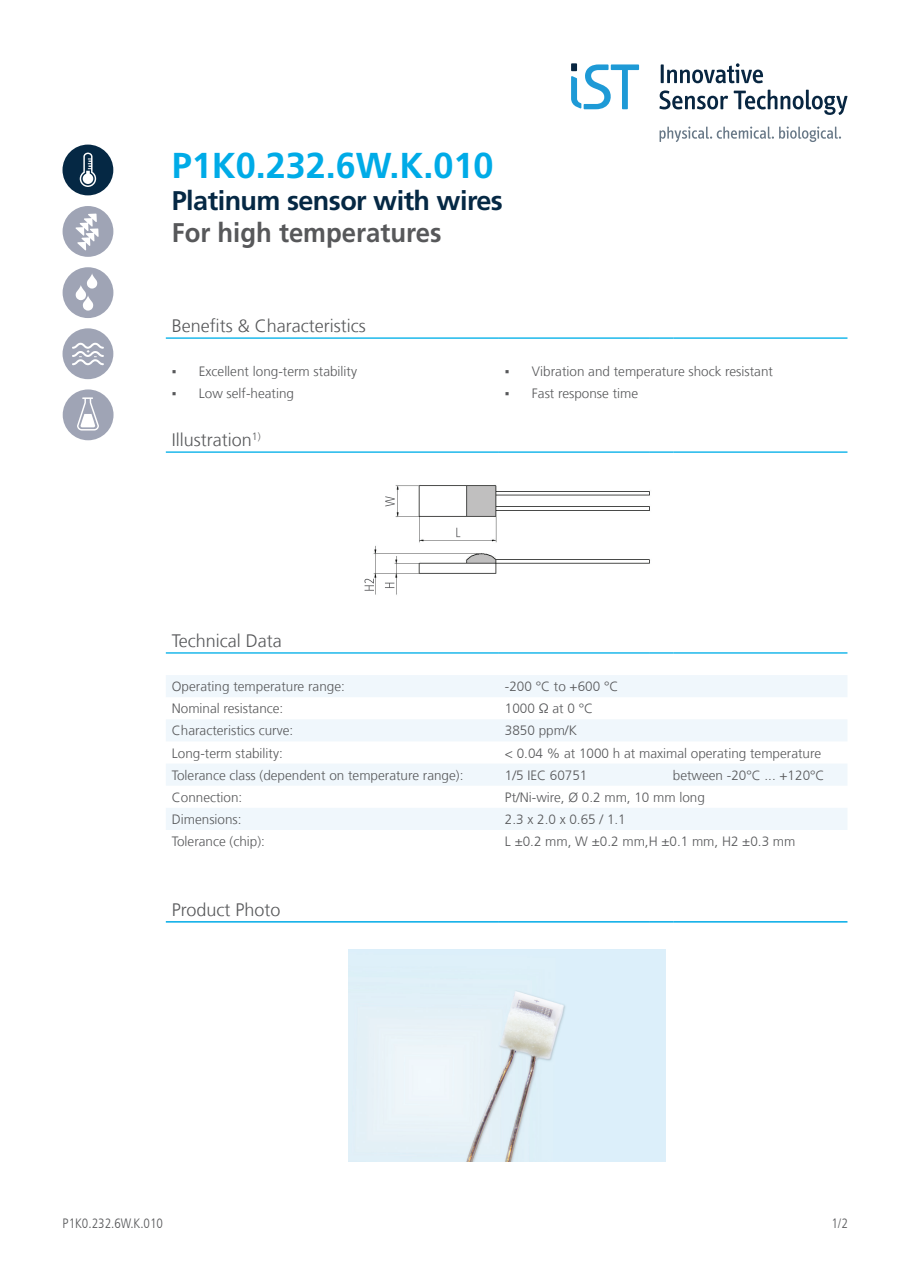
<style>
.page{position:relative;width:910px;height:1280px;background:#fff}
.page>*{position:absolute;margin:0;border:0;box-sizing:border-box;transform-origin:0 0}
.t1{font:700 36px "Frutiger LT Com";color:#00abe7}
.t2{font:700 27px "Frutiger LT Com";letter-spacing:-.02em;color:#052844}
.t3{font:700 27px "Frutiger LT Com";color:#57585a;scale:.95 1}
.t4{font:300 18px "Frutiger LT Com";color:#57585a}
.t5{font:300 13.5px "Frutiger LT Com";color:#57585a}
.t6{font:300 condensed 13.5px "Frutiger LT Com";color:#57585a}
.s1{font-family:"Calibri";font-weight:400}
</style>
<div class="page">
<svg style="left:659px;top:90px;width:69px;height:19px"></svg>
<svg style="left:734px;top:90px;width:113px;height:25px"></svg>
<hr style="left:661px;top:64px;width:3px;height:19px;background:#082641">
<svg style="left:667px;top:63px;width:96px;height:20px"></svg>
<svg style="left:660px;top:127px;width:181px;height:15px"></svg>
<svg style="left:571px;top:64px;width:68px;height:45px"></svg>
<svg style="left:63px;top:145px;width:50px;height:50px"></svg>
<div style="left:63px;top:206px;width:50px;height:51px;background:#9fa4b5;border-radius:50%"></div>
<svg style="left:76px;top:214px;width:23px;height:36px"></svg>
<div style="left:63px;top:267px;width:50px;height:51px;background:#9fa4b5;border-radius:50%"></div>
<svg style="left:75px;top:274px;width:23px;height:37px"></svg>
<div style="left:63px;top:328px;width:50px;height:51px;background:#9fa4b5;border-radius:50%"></div>
<svg style="left:72px;top:343px;width:32px;height:22px"></svg>
<div style="left:63px;top:389px;width:51px;height:51px;background:#9fa4b5;border-radius:50%"></div>
<svg style="left:77px;top:397px;width:22px;height:33px"></svg>
<svg style="left:166px;top:675px;width:681px;height:155px;fill:#f0f7fc"></svg>
<hr style="left:166px;top:337px;width:333px;height:2px;background:#1db8eb">
<hr style="left:499px;top:337px;width:151px;height:2px;background:#1db8eb">
<hr style="left:650px;top:337px;width:23px;height:2px;background:#1db8eb">
<hr style="left:673px;top:337px;width:174px;height:2px;background:#1db8eb">
<hr style="left:166px;top:451px;width:333px;height:2px;background:#1db8eb">
<hr style="left:499px;top:451px;width:151px;height:2px;background:#1db8eb">
<hr style="left:650px;top:451px;width:23px;height:2px;background:#1db8eb">
<hr style="left:673px;top:451px;width:174px;height:2px;background:#1db8eb">
<hr style="left:166px;top:921px;width:333px;height:1px;background:#00abe7">
<hr style="left:499px;top:921px;width:151px;height:1px;background:#00abe7">
<svg style="left:650px;top:921px;width:23px;height:1px"></svg>
<hr style="left:673px;top:921px;width:174px;height:1px;background:#00abe7">
<hr style="left:166px;top:652px;width:333px;height:2px;background:#1db8eb">
<hr style="left:499px;top:652px;width:151px;height:2px;background:#1db8eb">
<hr style="left:650px;top:652px;width:23px;height:2px;background:#1db8eb">
<hr style="left:673px;top:652px;width:174px;height:2px;background:#1db8eb">
<img style="left:364px;top:485px;width:286px;height:110px">
<img style="left:348px;top:950px;width:317px;height:211px">
<h1 class="t1" style="left:172px;top:144px;width:323px">P1K0.232.6W.K.010</h1>
<h2 class="t2" style="left:172px;top:185px;width:333px">Platinum sensor with wires</h2>
<h2 class="t3" style="left:172px;top:217px;width:285px">For high temperatures</h2>
<h3 class="t4" style="left:172px;top:315px;width:196px">Benefits &amp; Characteristics</h3>
<p class="t5" style="left:172px;top:364px;width:187px"><span class="s1">▪</span> Excellent long-term stability</p>
<p class="t5" style="left:505px;top:364px;width:270px"><span class="s1">▪</span> Vibration and temperature shock resistant</p>
<p class="t5" style="left:172px;top:386px;width:124px"><span class="s1">▪</span> Low self-heating</p>
<p class="t5" style="left:505px;top:386px;width:135px"><span class="s1">▪</span> Fast response time</p>
<h3 class="t4" style="left:172px;top:429px;width:90px">Illustration<sup>1)</sup></h3>
<h3 class="t4" style="left:172px;top:630px;width:111px">Technical Data</h3>
<p class="t5" style="left:172px;top:679px;width:175px">Operating temperature range:</p>
<p class="t5" style="left:505px;top:679px;width:115px">-200 °C to +600 °C</p>
<p class="t5" style="left:172px;top:701px;width:113px">Nominal resistance:</p>
<p class="t5" style="left:505px;top:701px;width:90px">1000 Ω at 0 °C</p>
<p class="t5" style="left:172px;top:723px;width:123px">Characteristics curve:</p>
<p class="t5" style="left:505px;top:723px;width:74px">3850 ppm/K</p>
<p class="t5" style="left:172px;top:745px;width:112px">Long-term stability:</p>
<p class="t5" style="left:505px;top:745px;width:318px">&lt; 0.04 % at 1000 h at maximal operating temperature</p>
<p class="t5" style="left:172px;top:767px;width:293px">Tolerance class (dependent on temperature range):</p>
<p class="t5" style="left:505px;top:767px;width:84px">1/5 IEC 60751</p>
<p class="t5" style="left:673px;top:767px;width:153px">between -20°C ... +120°C</p>
<p class="t5" style="left:172px;top:789px;width:72px">Connection:</p>
<p class="t5" style="left:505px;top:789px;width:202px">Pt/Ni-wire, Ø 0.2 mm, 10 mm long</p>
<p class="t5" style="left:172px;top:811px;width:71px">Dimensions:</p>
<p class="t5" style="left:505px;top:811px;width:122px">2.3 x 2.0 x 0.65 / 1.1</p>
<p class="t5" style="left:172px;top:833px;width:95px">Tolerance (chip):</p>
<p class="t5" style="left:505px;top:833px;width:292px">L ±0.2 mm, W ±0.2 mm,H ±0.1 mm, H2 ±0.3 mm</p>
<h3 class="t4" style="left:172px;top:899px;width:110px">Product Photo</h3>
<p class="t6" style="left:63px;top:1215px;width:102px">P1K0.232.6W.K.010</p>
<p class="t6" style="left:831px;top:1215px;width:18px">1/2</p>
</div>
